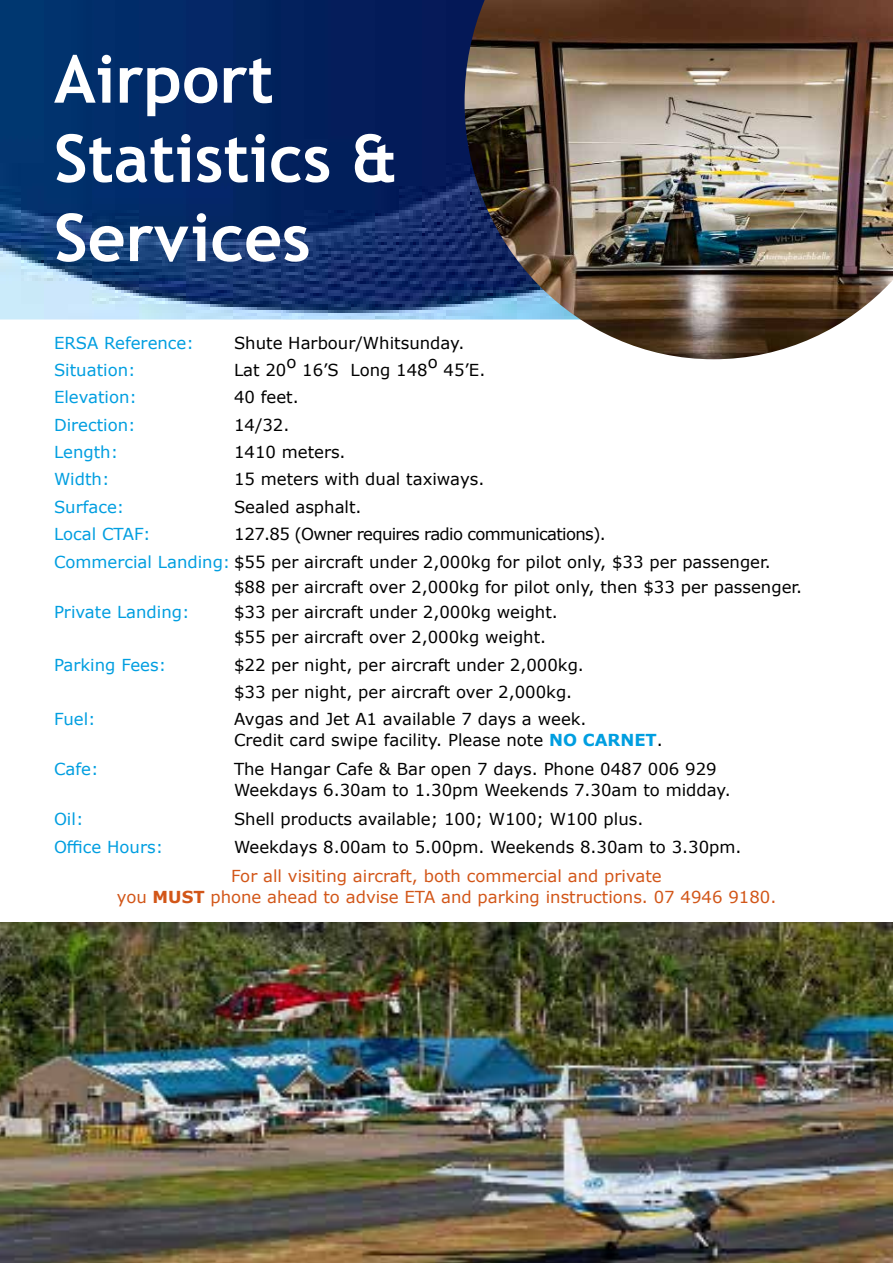
<style>
.page{position:relative;width:893px;height:1263px;background:#fff}
.page>*{position:absolute;margin:0;border:0;box-sizing:border-box;transform-origin:0 0}
.t1{font:700 66px/79.2px "Trebuchet MS";color:#fff}
.t2{font:16.5px/27.3px "Verdana";color:#000}
.t3{font:16.5px "Verdana";color:#009ee0}
.t4{font:16.5px/21px "Verdana";color:#d25618;text-align:center}
.s1{color:#009ee0}
.s2{font-weight:700;color:#009ee0}
.s3{font-weight:700}
</style>
<div class="page">
<svg style="left:0;top:0;width:465px;height:319px;background:#143670"></svg>
<svg style="left:0;top:319px;width:723px;height:41px"></svg>
<img style="left:465px;top:0;width:428px;height:359px">
<img style="left:0;top:923px;width:893px;height:340px">
<h1 class="t1" style="left:54px;top:40px;width:345px">Airport<br>Statistics &amp;<br>Services</h1>
<p class="t3" style="left:54px;top:331px;width:141px">ERSA Reference:</p>
<p class="t2" style="left:234px;top:329px;width:232px">Shute Harbour/Whitsunday.</p>
<p class="t3" style="left:54px;top:359px;width:83px">Situation:</p>
<p class="t2" style="left:234px;top:356px;width:54px">Lat 20</p>
<p class="t2" style="left:286px;top:349px;width:12px">o</p>
<p class="t2" style="left:302px;top:356px;width:127px">16’S Long 148</p>
<p class="t2" style="left:428px;top:349px;width:12px">o</p>
<p class="t2" style="left:443px;top:356px;width:43px">45’E.</p>
<p class="t3" style="left:54px;top:386px;width:85px">Elevation:</p>
<p class="t2" style="left:234px;top:383px;width:66px">40 feet.</p>
<p class="t3" style="left:54px;top:413px;width:83px">Direction:</p>
<p class="t2" style="left:234px;top:411px;width:57px">14/32.</p>
<p class="t3" style="left:54px;top:441px;width:66px">Length:</p>
<p class="t2" style="left:234px;top:438px;width:113px">1410 meters.</p>
<p class="t3" style="left:54px;top:468px;width:57px">Width:</p>
<p class="t2" style="left:234px;top:466px;width:252px">15 meters with dual taxiways.</p>
<p class="t3" style="left:54px;top:495px;width:72px">Surface:</p>
<p class="t2" style="left:234px;top:493px;width:129px">Sealed asphalt.</p>
<p class="t3" style="left:54px;top:523px;width:98px">Local CTAF:</p>
<p class="t2" style="left:54px;top:520px;width:718px;text-indent:180px">127.85 (Owner requires radio communications).<br><span class="s1">Commercial Landing:</span> $55 per aircraft under 2,000kg for pilot only, $33 per passenger.</p>
<p class="t2" style="left:234px;top:573px;width:570px">$88 per aircraft over 2,000kg for pilot only, then $33 per passenger.</p>
<p class="t3" style="left:54px;top:601px;width:137px">Private Landing:</p>
<p class="t2" style="left:234px;top:599px;width:325px;line-height:25.2px">$33 per aircraft under 2,000kg weight. $55 per aircraft over 2,000kg weight.</p>
<p class="t3" style="left:54px;top:653px;width:114px">Parking Fees:</p>
<p class="t2" style="left:234px;top:651px;width:351px">$22 per night, per aircraft under 2,000kg. $33 per night, per aircraft over 2,000kg.</p>
<p class="t3" style="left:54px;top:708px;width:43px">Fuel:</p>
<p class="t2" style="left:234px;top:709px;width:430px;line-height:21px">Avgas and Jet A1 available 7 days a week.<br>Credit card swipe facility. Please note <span class="s2">NO CARNET</span>.</p>
<p class="t3" style="left:54px;top:758px;width:46px">Cafe:</p>
<p class="t2" style="left:234px;top:758px;width:498px;line-height:21px">The Hangar Cafe &amp; Bar open 7 days. Phone 0487 006 929<br>Weekdays 6.30am to 1.30pm Weekends 7.30am to midday.</p>
<p class="t3" style="left:54px;top:807px;width:31px">Oil:</p>
<p class="t2" style="left:234px;top:805px;width:411px">Shell products available; 100; W100; W100 plus.</p>
<p class="t3" style="left:54px;top:836px;width:111px">Office Hours:</p>
<p class="t2" style="left:234px;top:834px;width:509px">Weekdays 8.00am to 5.00pm. Weekends 8.30am to 3.30pm.</p>
<p class="t4" style="left:117px;top:865px;width:661px">For all visiting aircraft, both commercial and private<br>you <span class="s3">MUST</span> phone ahead to advise ETA and parking instructions. 07 4946 9180.</p>
</div>
